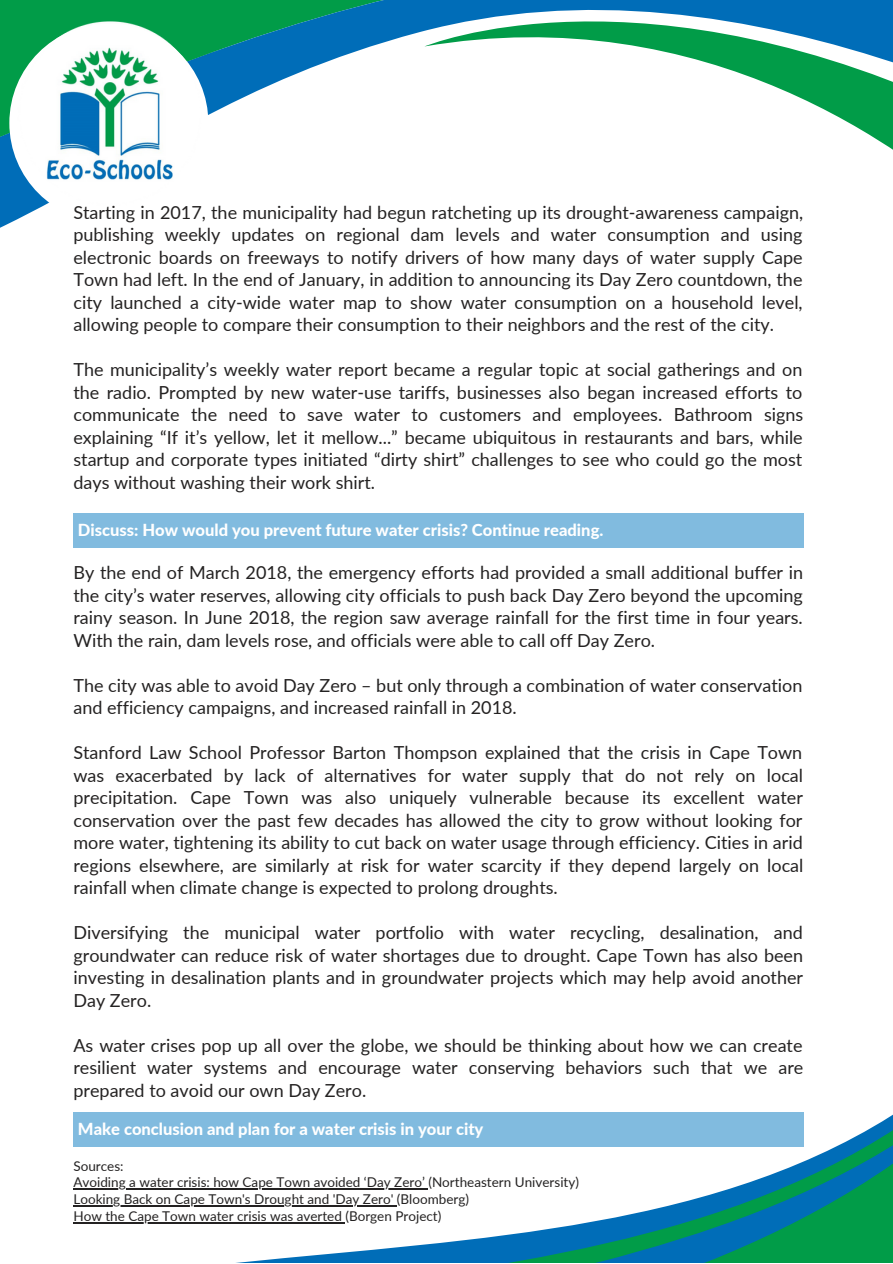
<style>
.page{position:relative;width:893px;height:1264px;background:#fff}
.page>*{position:absolute;margin:0;border:0;box-sizing:border-box;transform-origin:0 0}
.t1{font:18px/22.5px "Lato";color:#242222;text-align:justify}
.t2{font:800 16.5px "Lato";color:#fff}
.t3{font:13.5px "Lato";color:#242222}
</style>
<div class="page">
<svg style="left:0;top:0;width:424px;height:228px"></svg>
<svg style="left:424px;top:0;width:468px;height:149px"></svg>
<svg style="left:0;top:43px;width:238px;height:183px"></svg>
<svg style="left:73px;top:1112px;width:819px;height:150px"></svg>
<div style="left:73px;top:513px;width:730px;height:35px;background:#81bbdf"></div>
<div style="left:73px;top:1112px;width:730px;height:34px;background:#81bbdf"></div>
<hr style="left:73px;top:1188px;width:355px;height:1px;background:#242222">
<hr style="left:73px;top:1205px;width:324px;height:1px;background:#242222">
<hr style="left:73px;top:1222px;width:272px;height:1px;background:#242222">
<div style="left:9px;top:23px;width:199px;height:199px;background:#fff;border-radius:50%"></div>
<img style="left:16px;top:20px;width:188px;height:187px">
<p class="t1" style="left:73px;top:200px;width:731px">Starting in 2017, the municipality had begun ratcheting up its drought-awareness campaign, publishing weekly updates on regional dam levels and water consumption and using electronic boards on freeways to notify drivers of how many days of water supply Cape Town had left. In the end of January, in addition to announcing its Day Zero countdown, the city launched a city-wide water map to show water consumption on a household level, allowing people to compare their consumption to their neighbors and the rest of the city.</p>
<p class="t1" style="left:73px;top:358px;width:731px">The municipality’s weekly water report became a regular topic at social gatherings and on the radio. Prompted by new water-use tariffs, businesses also began increased efforts to communicate the need to save water to customers and employees. Bathroom signs explaining “If it’s yellow, let it mellow...” became ubiquitous in restaurants and bars, while startup and corporate types initiated “dirty shirt” challenges to see who could go the most days without washing their work shirt.</p>
<p class="t2" style="left:78px;top:519px;width:527px">Discuss: How would you prevent future water crisis? Continue reading.</p>
<p class="t1" style="left:73px;top:561px;width:731px">By the end of March 2018, the emergency efforts had provided a small additional buffer in the city’s water reserves, allowing city officials to push back Day Zero beyond the upcoming rainy season. In June 2018, the region saw average rainfall for the first time in four years.<br>With the rain, dam levels rose, and officials were able to call off Day Zero.</p>
<p class="t1" style="left:73px;top:673px;width:730px">The city was able to avoid Day Zero – but only through a combination of water conservation and efficiency campaigns, and increased rainfall in 2018.</p>
<p class="t1" style="left:73px;top:741px;width:731px">Stanford Law School Professor Barton Thompson explained that the crisis in Cape Town was exacerbated by lack of alternatives for water supply that do not rely on local precipitation. Cape Town was also uniquely vulnerable because its excellent water conservation over the past few decades has allowed the city to grow without looking for more water, tightening its ability to cut back on water usage through efficiency. Cities in arid regions elsewhere, are similarly at risk for water scarcity if they depend largely on local rainfall when climate change is expected to prolong droughts.</p>
<p class="t1" style="left:73px;top:921px;width:731px">Diversifying the municipal water portfolio with water recycling, desalination, and groundwater can reduce risk of water shortages due to drought. Cape Town has also been investing in desalination plants and in groundwater projects which may help avoid another Day Zero.</p>
<p class="t1" style="left:73px;top:1033px;width:731px">As water crises pop up all over the globe, we should be thinking about how we can create resilient water systems and encourage water conserving behaviors such that we are prepared to avoid our own Day Zero.</p>
<p class="t2" style="left:78px;top:1118px;width:407px">Make conclusion and plan for a water crisis in your city</p>
<p class="t3" style="left:73px;top:1157px;width:52px">Sources:</p>
<p class="t3" style="left:73px;top:1174px;width:507px">Avoiding a water crisis: how Cape Town avoided ‘Day Zero’ (Northeastern University)</p>
<p class="t3" style="left:73px;top:1190px;width:397px">Looking Back on Cape Town's Drought and 'Day Zero' (Bloomberg)</p>
<p class="t3" style="left:73px;top:1207px;width:369px">How the Cape Town water crisis was averted (Borgen Project)</p>
</div>
